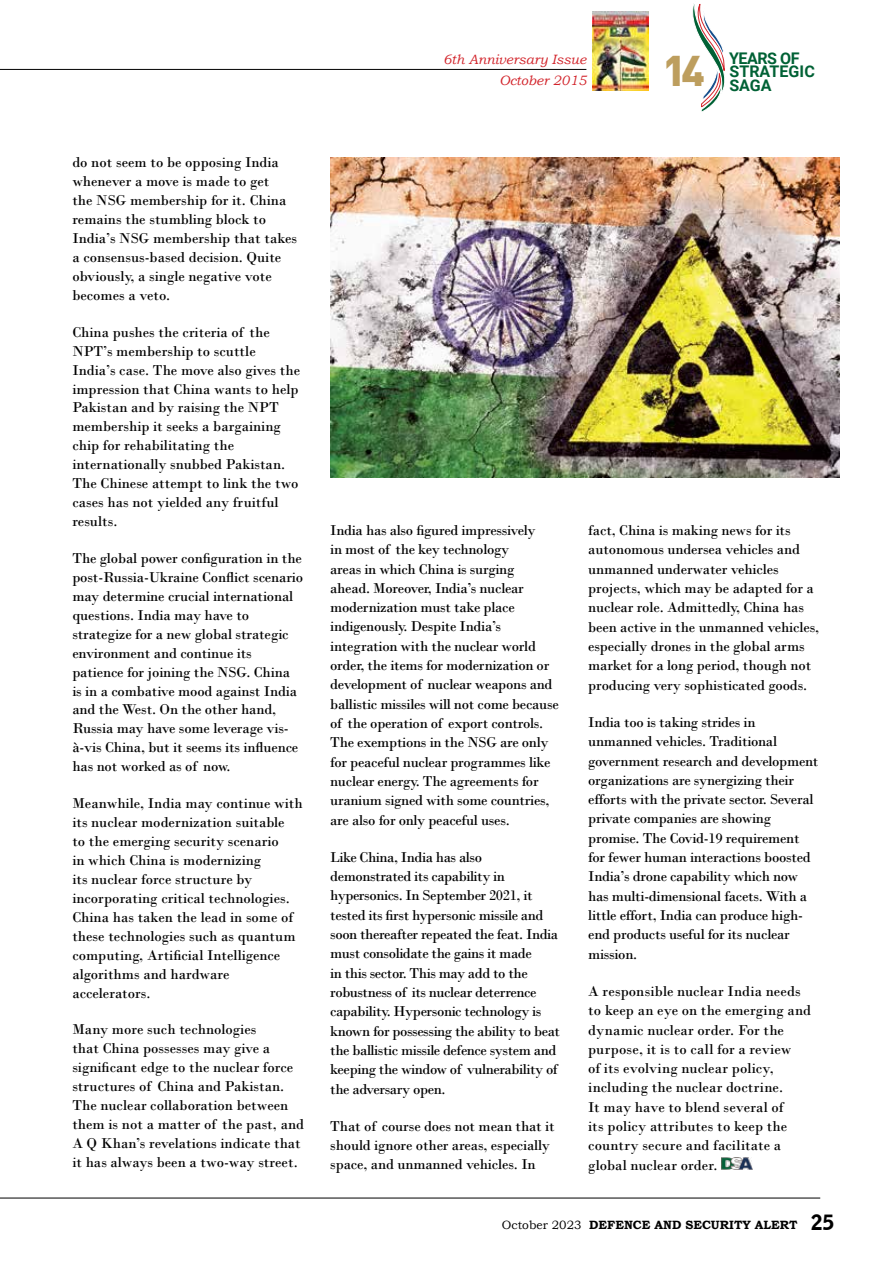
<style>
.page{position:relative;width:893px;height:1263px;background:#fff}
.page>*{position:absolute;margin:0;border:0;box-sizing:border-box;transform-origin:0 0}
.t1{font:900 42px "DIN";color:#bd9e5e}
.t2{font:700 16.05px/26.8px "Roboto";letter-spacing:.005em;color:#006135}
.t3{font:15px/19.4px "Bodoni";letter-spacing:-.01em;color:#000}
.t4{font:15px/19.4px "Bodoni";letter-spacing:-.03em;color:#000}
.t5{font:italic 13.5px "Bookman Old Style";color:#d2232a}
.t6{font:700 12px "Bookman Old Style";color:#000}
.s1{font-weight:400}
.s2{font-family:"Bell Gothic BT";font-weight:900;font-size:21px}
</style>
<div class="page">
<svg style="left:692px;top:3px;width:33px;height:109px"></svg>
<hr style="left:0;top:69px;width:586px;height:1px;background:#000">
<img style="left:593px;top:12px;width:56px;height:79px">
<hr style="left:0;top:1198px;width:820px;height:1px;background:#000">
<img style="left:331px;top:157px;width:509px;height:320px">
<img style="left:721px;top:1157px;width:31px;height:12px">
<p class="t3" style="left:72px;top:153px;width:226px;line-height:18.9px">do not seem to be opposing India whenever a move is made to get<br>the NSG membership for it. China remains the stumbling block to<br>India’s NSG membership that takes a consensus-based decision. Quite obviously, a single negative vote becomes a veto.</p>
<p class="t3" style="left:72px;top:322px;width:229px;line-height:18.9px">China pushes the criteria of the<br>NPT’s membership to scuttle<br>India’s case. The move also gives the impression that China wants to help<br>Pakistan and by raising the NPT membership it seeks a bargaining chip for rehabilitating the internationally snubbed Pakistan.<br>The Chinese attempt to link the two cases has not yielded any fruitful results.</p>
<p class="t3" style="left:72px;top:549px;width:232px;line-height:18.9px">The global power configuration in the post-Russia-Ukraine Conflict scenario may determine crucial international questions. India may have to strategize for a new global strategic environment and continue its patience for joining the NSG. China is in a combative mood against India and the West. On the other hand, Russia may have some leverage vis&shy;à-vis China, but it seems its influence has not worked as of now.</p>
<p class="t3" style="left:72px;top:794px;width:232px;line-height:18.9px">Meanwhile, India may continue with its nuclear modernization suitable<br>to the emerging security scenario<br>in which China is modernizing<br>its nuclear force structure by incorporating critical technologies.<br>China has taken the lead in some of these technologies such as quantum computing, Artificial Intelligence algorithms and hardware accelerators.</p>
<p class="t3" style="left:72px;top:1020px;width:233px;line-height:18.9px">Many more such technologies<br>that China possesses may give a significant edge to the nuclear force structures of China and Pakistan.<br>The nuclear collaboration between them is not a matter of the past, and A Q Khan’s revelations indicate that it has always been a two-way street.</p>
<p class="t5" style="left:443px;top:50px;width:145px">6th Anniversary Issue</p>
<p class="t5" style="left:499px;top:71px;width:88px">October 2015</p>
<h1 class="t1" style="left:663px;top:43px;width:44px">14</h1>
<p class="t2" style="left:729px;top:44px;width:72px">YEARS OF<br>SAGA</p>
<p class="t2" style="left:729px;top:58px;width:87px">STRATEGIC</p>
<p class="t3" style="left:330px;top:520px;width:230px">India has also figured impressively<br>in most of the key technology<br>areas in which China is surging<br>ahead. Moreover, India’s nuclear modernization must take place indigenously. Despite India’s integration with the nuclear world order, the items for modernization or development of nuclear weapons and ballistic missiles will not come because of the operation of export controls.<br>The exemptions in the NSG are only for peaceful nuclear programmes like nuclear energy. The agreements for uranium signed with some countries, are also for only peaceful uses.</p>
<p class="t4" style="left:330px;top:847px;width:231px">Like China, India has also demonstrated its capability in hypersonics. In September 2021, it tested its first hypersonic missile and soon thereafter repeated the feat. India must consolidate the gains it made<br>in this sector. This may add to the robustness of its nuclear deterrence capability. Hypersonic technology is known for possessing the ability to beat the ballistic missile defence system and keeping the window of vulnerability of the adversary open.</p>
<p class="t3" style="left:330px;top:1116px;width:226px">That of course does not mean that it should ignore other areas, especially space, and unmanned vehicles. In</p>
<p class="t3" style="left:588px;top:521px;width:233px">fact, China is making news for its autonomous undersea vehicles and unmanned underwater vehicles projects, which may be adapted for a nuclear role. Admittedly, China has been active in the unmanned vehicles, especially drones in the global arms market for a long period, though not producing very sophisticated goods.</p>
<p class="t3" style="left:588px;top:712px;width:232px">India too is taking strides in unmanned vehicles. Traditional government research and development organizations are synergizing their efforts with the private sector. Several private companies are showing promise. The Covid-19 requirement for fewer human interactions boosted India’s drone capability which now has multi-dimensional facets. With a little effort, India can produce high&shy;end products useful for its nuclear mission.</p>
<p class="t3" style="left:588px;top:981px;width:224px">A responsible nuclear India needs to keep an eye on the emerging and dynamic nuclear order. For the purpose, it is to call for a review<br>of its evolving nuclear policy, including the nuclear doctrine.<br>It may have to blend several of<br>its policy attributes to keep the country secure and facilitate a global nuclear order.</p>
<p class="t6" style="left:502px;top:1216px;width:334px"><span class="s1">October 2023</span> DEFENCE AND SECURITY ALERT <span class="s2">25</span></p>
</div>
